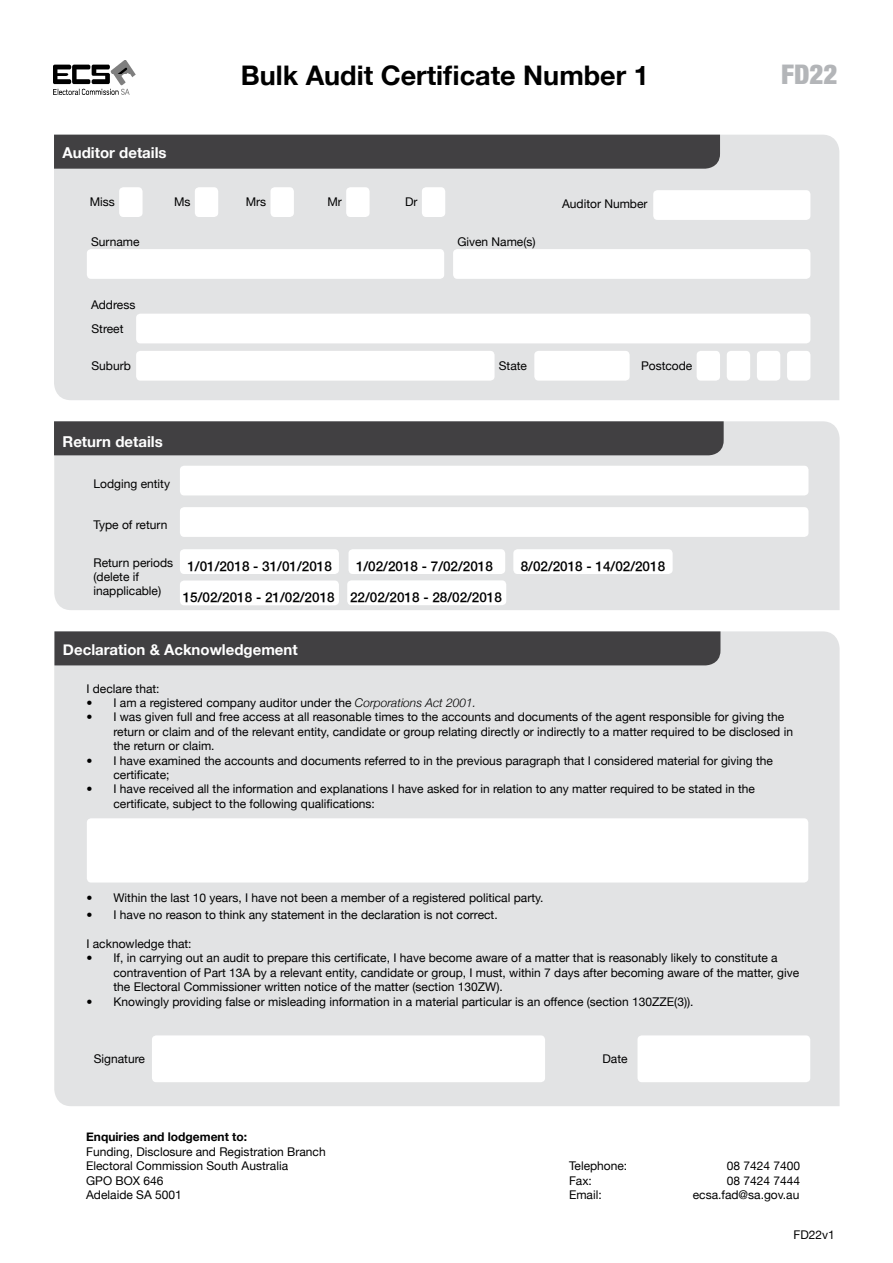
<style>
.page{position:relative;width:893px;height:1263px;background:#fff}
.page>*{position:absolute;margin:0;border:0;box-sizing:border-box;transform-origin:0 0}
.t1{font:700 27px "Helvetica Neue";color:#000}
.t2{font:900 condensed 27px "Helvetica Neue";color:#b3b5b8}
.t3{font:700 15px "Helvetica Neue";color:#fff}
.t4{font:500 13.5px "Helvetica Neue";color:#000}
.t5{font:12px/14.4px "Helvetica Neue";color:#000}
.t6{font:700 12px "Helvetica Neue";color:#000}
.s1{font-weight:300;font-style:italic}
</style>
<div class="page">
<div style="left:54px;top:631px;width:785px;height:475px;background:#e2e3e4"></div>
<div style="left:54px;top:631px;width:666px;height:34px;background:#414042"></div>
<div style="left:54px;top:135px;width:785px;height:265px;background:#e2e3e4"></div>
<div style="left:54px;top:135px;width:666px;height:34px;background:#414042"></div>
<div style="left:119px;top:187px;width:23px;height:30px;background:#fff;border-radius:4px"></div>
<div style="left:195px;top:187px;width:23px;height:30px;background:#fff;border-radius:4px"></div>
<div style="left:270px;top:187px;width:24px;height:30px;background:#fff;border-radius:4px"></div>
<div style="left:346px;top:187px;width:23px;height:30px;background:#fff;border-radius:4px"></div>
<div style="left:422px;top:187px;width:23px;height:30px;background:#fff;border-radius:4px"></div>
<div style="left:87px;top:818px;width:721px;height:65px;background:#fff;border-radius:4px"></div>
<div style="left:136px;top:314px;width:674px;height:29px;background:#fff;border-radius:4px"></div>
<div style="left:136px;top:351px;width:358px;height:30px;background:#fff;border-radius:4px"></div>
<div style="left:787px;top:351px;width:23px;height:30px;background:#fff;border-radius:4px"></div>
<div style="left:696px;top:351px;width:24px;height:30px;background:#fff;border-radius:4px"></div>
<div style="left:726px;top:351px;width:24px;height:30px;background:#fff;border-radius:4px"></div>
<div style="left:756px;top:351px;width:24px;height:30px;background:#fff;border-radius:4px"></div>
<div style="left:152px;top:1035px;width:393px;height:47px;background:#fff;border-radius:4px"></div>
<div style="left:637px;top:1035px;width:173px;height:47px;background:#fff;border-radius:4px"></div>
<img style="left:54px;top:61px;width:81px;height:33px">
<div style="left:453px;top:249px;width:357px;height:30px;background:#fff;border-radius:4px"></div>
<div style="left:87px;top:249px;width:357px;height:30px;background:#fff;border-radius:4px"></div>
<div style="left:534px;top:351px;width:95px;height:30px;background:#fff;border-radius:4px"></div>
<div style="left:653px;top:190px;width:157px;height:30px;background:#fff;border-radius:4px"></div>
<div style="left:54px;top:421px;width:785px;height:189px;background:#e2e3e4"></div>
<div style="left:54px;top:421px;width:669px;height:34px;background:#414042"></div>
<div style="left:180px;top:466px;width:628px;height:29px;background:#fff;border-radius:4px"></div>
<div style="left:180px;top:507px;width:628px;height:30px;background:#fff;border-radius:4px"></div>
<div style="left:180px;top:549px;width:159px;height:25px;background:#fff;border-radius:4px"></div>
<div style="left:348px;top:549px;width:157px;height:25px;background:#fff;border-radius:4px"></div>
<div style="left:513px;top:549px;width:159px;height:25px;background:#fff;border-radius:4px"></div>
<div style="left:180px;top:581px;width:159px;height:24px;background:#fff;border-radius:4px"></div>
<div style="left:347px;top:580px;width:159px;height:25px;background:#fff;border-radius:4px"></div>
<p class="t3" style="left:63px;top:147px;width:106px">Auditor details</p>
<h1 class="t1" style="left:241px;top:65px;width:409px">Bulk Audit Certificate Number 1</h1>
<h1 class="t2" style="left:781px;top:58px;width:58px">FD22</h1>
<p class="t5" style="left:90px;top:196px;width:27px">Miss</p>
<p class="t5" style="left:174px;top:196px;width:18px">Ms</p>
<p class="t5" style="left:246px;top:196px;width:22px">Mrs</p>
<p class="t5" style="left:327px;top:196px;width:16px">Mr</p>
<p class="t5" style="left:405px;top:196px;width:14px">Dr</p>
<p class="t5" style="left:91px;top:235px;width:50px">Surname</p>
<p class="t5" style="left:457px;top:235px;width:80px">Given Name(s)</p>
<p class="t5" style="left:91px;top:299px;width:46px">Address</p>
<p class="t5" style="left:562px;top:197px;width:87px">Auditor Number</p>
<p class="t5" style="left:91px;top:322px;width:34px">Street</p>
<p class="t5" style="left:91px;top:360px;width:41px">Suburb</p>
<p class="t5" style="left:641px;top:360px;width:53px">Postcode</p>
<p class="t5" style="left:499px;top:360px;width:30px">State</p>
<p class="t3" style="left:63px;top:436px;width:102px">Return details</p>
<p class="t5" style="left:93px;top:477px;width:78px">Lodging entity</p>
<p class="t5" style="left:93px;top:519px;width:75px">Type of return</p>
<p class="t5" style="left:93px;top:556px;width:81px">Return periods (delete if inapplicable)</p>
<p class="t4" style="left:187px;top:558px;width:146px">1/01/2018 - 31/01/2018</p>
<p class="t4" style="left:356px;top:558px;width:138px">1/02/2018 - 7/02/2018</p>
<p class="t4" style="left:520px;top:558px;width:146px">8/02/2018 - 14/02/2018</p>
<p class="t4" style="left:183px;top:589px;width:321px">15/02/2018 - 21/02/2018 22/02/2018 - 28/02/2018</p>
<p class="t3" style="left:63px;top:644px;width:236px">Declaration &amp; Acknowledgement</p>
<p class="t5" style="left:86px;top:682px;width:75px">I declare that:</p>
<p class="t5" style="left:86px;top:697px;width:391px">• I am a registered company auditor under the <span class="s1">Corporations Act 2001.</span></p>
<p class="t5" style="left:113px;top:711px;width:681px;text-indent:-27px">• I was given full and free access at all reasonable times to the accounts and documents of the agent responsible for giving the return or claim and of the relevant entity, candidate or group relating directly or indirectly to a matter required to be disclosed in the return or claim.</p>
<p class="t5" style="left:113px;top:754px;width:661px;text-indent:-27px">• I have examined the accounts and documents referred to in the previous paragraph that I considered material for giving the certificate;</p>
<p class="t5" style="left:113px;top:783px;width:643px;text-indent:-27px">• I have received all the information and explanations I have asked for in relation to any matter required to be stated in the certificate, subject to the following qualifications:</p>
<p class="t5" style="left:86px;top:892px;width:458px">• Within the last 10 years, I have not been a member of a registered political party.</p>
<p class="t5" style="left:86px;top:909px;width:413px">• I have no reason to think any statement in the declaration is not correct.</p>
<p class="t5" style="left:86px;top:938px;width:107px">I acknowledge that:</p>
<p class="t5" style="left:113px;top:952px;width:687px;text-indent:-27px">• If, in carrying out an audit to prepare this certificate, I have become aware of a matter that is reasonably likely to constitute a contravention of Part 13A by a relevant entity, candidate or group, I must, within 7 days after becoming aware of the matter, give the Electoral Commissioner written notice of the matter (section 130ZW).</p>
<p class="t5" style="left:86px;top:995px;width:608px">• Knowingly providing false or misleading information in a material particular is an offence (section 130ZZE(3)).</p>
<p class="t5" style="left:94px;top:1053px;width:53px">Signature</p>
<p class="t6" style="left:86px;top:1133px;width:162px">Enquiries and lodgement to:</p>
<p class="t5" style="left:86px;top:1146px;width:241px">Funding, Disclosure and Registration Branch<br>Electoral Commission South Australia<br>GPO BOX 646<br>Adelaide SA 5001</p>
<p class="t5" style="left:602px;top:1053px;width:27px">Date</p>
<p class="t5" style="left:569px;top:1160px;width:60px">Telephone:</p>
<p class="t5" style="left:726px;top:1160px;width:75px">08 7424 7400</p>
<p class="t5" style="left:569px;top:1174px;width:24px">Fax:</p>
<p class="t5" style="left:726px;top:1174px;width:75px">08 7424 7444</p>
<p class="t5" style="left:569px;top:1189px;width:34px">Email:</p>
<p class="t5" style="left:692px;top:1189px;width:108px">ecsa.fad@sa.gov.au</p>
<p class="t5" style="left:793px;top:1229px;width:43px">FD22v1</p>
</div>
